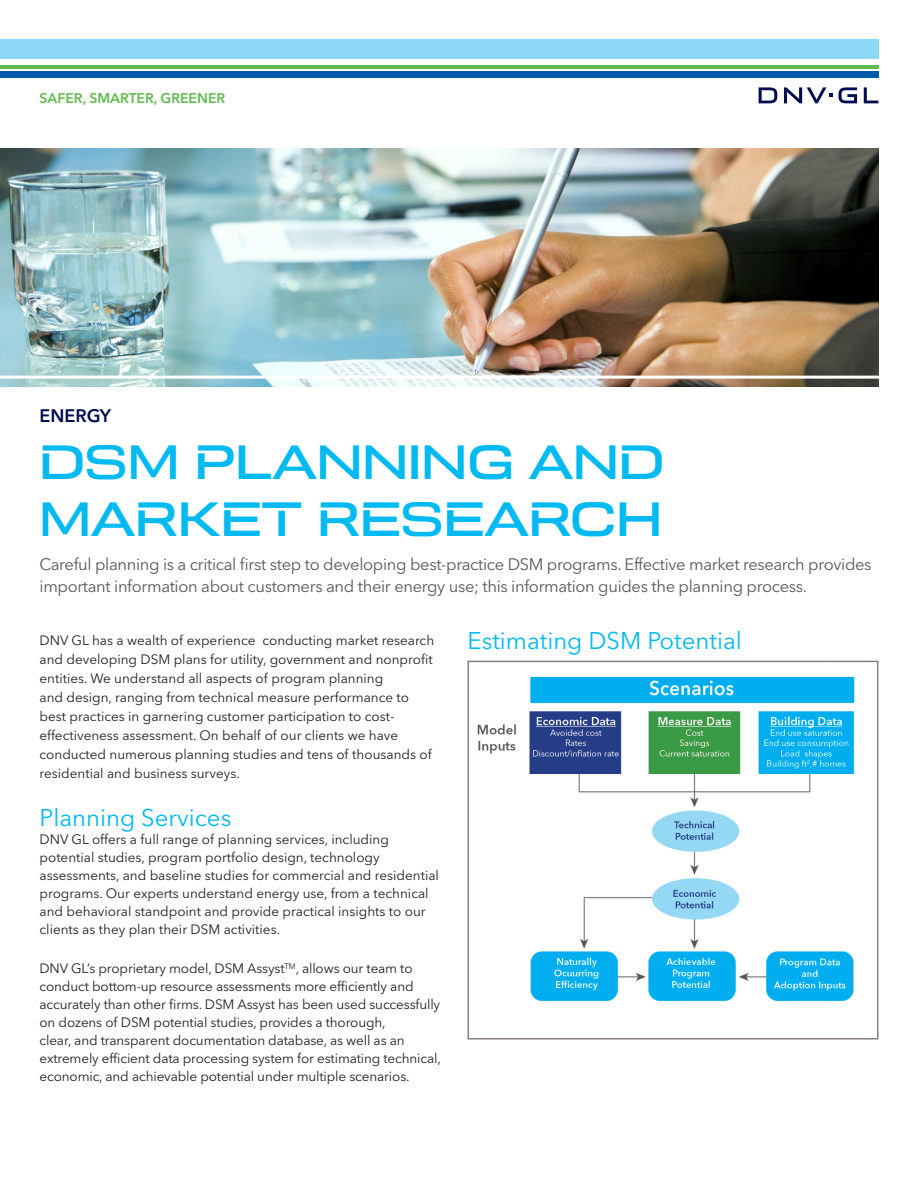
<style>
.page{position:relative;width:918px;height:1188px;background:#fff}
.page>*{position:absolute;margin:0;border:0;box-sizing:border-box;transform-origin:0 0}
.DNV_GL_Flyer_Heading{font:500 48px/57.6px "Broader View";color:#00baf1}
.DNV_GL_Flyer_seconda{font:24px "Avenir Next LT Pro";color:#00baf1}
.DNV_GL_Vignette_titl{font:600 18px "Avenir Next LT Pro";color:#010d4f}
.DNV_GL_Ingress{font:16.5px/22.5px "Avenir Next LT Pro";letter-spacing:-.02em;color:#57585a}
.t1{font:600 13.95px "Avenir Next LT Pro";color:#5fbb4e}
.DNV_GL_Flyer_seconda-2{font:13.5px/18px "Avenir Next LT Pro";letter-spacing:-.01em;color:#231f20}
.DNV_GL_Body{font:13.5px/19px "Avenir Next LT Pro";color:#231f20}
</style>
<div class="page">
<div style="left:0;top:40px;width:878px;height:19px;background:#8dd7f7"></div>
<hr style="left:0;top:65px;width:878px;height:3px;background:#5fbb4e">
<div style="left:0;top:71px;width:878px;height:7px;background:#015aaa"></div>
<svg style="left:864px;top:87px;width:14px;height:16px"></svg>
<svg style="left:839px;top:87px;width:18px;height:16px"></svg>
<svg style="left:759px;top:87px;width:18px;height:16px"></svg>
<svg style="left:784px;top:87px;width:49px;height:16px"></svg>
<img style="left:0;top:148px;width:878px;height:239px">
<hr style="left:0;top:376px;width:880px;height:3px;background:#fff">
<img style="left:477px;top:676px;width:378px;height:326px">
<div style="left:468px;top:661px;width:410px;height:378px;border:1px solid #867b76"></div>
<p class="t1" style="left:40px;top:90px;width:187px">SAFER, SMARTER, GREENER</p>
<p class="DNV_GL_Vignette_titl" style="left:40px;top:405px;width:73px">ENERGY</p>
<p class="DNV_GL_Flyer_Heading" style="left:40px;top:436px;width:627px">DSM PLANNING AND<br>MARKET RESEARCH</p>
<p class="DNV_GL_Ingress" style="left:40px;top:553px;width:834px">Careful planning is a critical first step to developing best-practice DSM programs. Effective market research provides important information about customers and their energy use; this information guides the planning process.</p>
<p class="DNV_GL_Body" style="left:40px;top:630px;width:396px">DNV GL has a wealth of experience conducting market research and developing DSM plans for utility, government and nonprofit entities. We understand all aspects of program planning<br>and design, ranging from technical measure performance to best practices in garnering customer participation to cost&shy;effectiveness assessment. On behalf of our clients we have conducted numerous planning studies and tens of thousands of residential and business surveys.</p>
<p class="DNV_GL_Flyer_seconda" style="left:40px;top:803px;width:193px">Planning Services</p>
<p class="DNV_GL_Flyer_seconda-2" style="left:40px;top:830px;width:401px">DNV GL offers a full range of planning services, including potential studies, program portfolio design, technology assessments, and baseline studies for commercial and residential programs. Our experts understand energy use, from a technical and behavioral standpoint and provide practical insights to our clients as they plan their DSM activities.</p>
<p class="DNV_GL_Flyer_seconda-2" style="left:40px;top:959px;width:403px">DNV GL’s proprietary model, DSM Assyst<sup>TM</sup>, allows our team to conduct bottom-up resource assessments more efficiently and accurately than other firms. DSM Assyst has been used successfully on dozens of DSM potential studies, provides a thorough,<br>clear, and transparent documentation database, as well as an extremely efficient data processing system for estimating technical, economic, and achievable potential under multiple scenarios.</p>
<p class="DNV_GL_Flyer_seconda" style="left:468px;top:626px;width:276px">Estimating DSM Potential</p>
</div>
